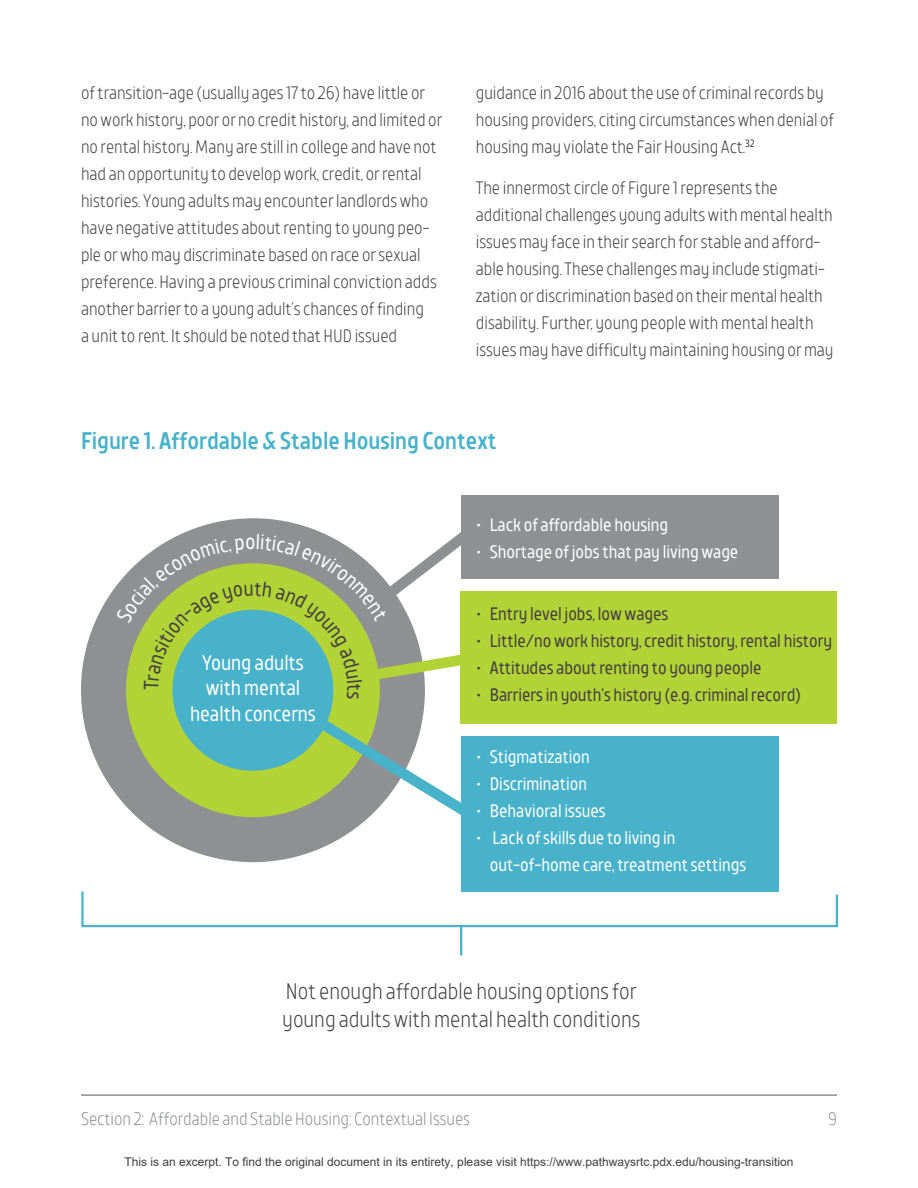
<style>
.page{position:relative;width:918px;height:1188px;background:#fff}
.page>*{position:absolute;margin:0;border:0;box-sizing:border-box;transform-origin:0 0}
.heading{font:500 24px "TT Teds";color:#47b2ca}
.main_-_subsequent_pa{font:300 22.5px/28.5px "TT Teds";color:#414042}
.main_-_subsequent_pa-2{font:21px/25.5px "TT Teds";color:#fff;text-align:center}
.main_-_subsequent_pa-3{font:300 18px/27px "TT Teds";color:#414042}
.t1{font:18px/27px "TT Teds";color:#fff}
.t2{font:18px "TT Teds";color:#414042}
.t3{font:300 18px "TT Teds";color:#8e9092}
.t4{font:12px "Arial";color:#404040}
</style>
<div class="page">
<div style="left:81px;top:518px;width:344px;height:344px;background:#8e9092;border-radius:50%"></div>
<div style="left:461px;top:495px;width:317px;height:84px;background:#8e9092"></div>
<div style="left:461px;top:591px;width:376px;height:133px;background:#b3d235"></div>
<div style="left:461px;top:736px;width:317px;height:156px;background:#47b2ca"></div>
<svg style="left:81px;top:889px;width:757px;height:39px"></svg>
<hr style="left:460px;top:926px;width:2px;height:29px;background:#47b2ca">
<div style="left:126px;top:563px;width:254px;height:254px;background:#b3d235;border-radius:50%"></div>
<svg style="left:307px;top:709px;width:154px;height:119px"></svg>
<div style="left:172px;top:610px;width:161px;height:161px;background:#47b2ca;border-radius:50%"></div>
<hr style="left:81px;top:1094px;width:756px;height:2px;background:#8e9092">
<svg style="left:116px;top:518px;width:345px;height:181px"></svg>
<p class="main_-_subsequent_pa-3" style="left:81px;top:79px;width:363px">of transition-age (usually ages 17 to 26) have little or no work history, poor or no credit history, and limited or no rental history. Many are still in college and have not had an opportunity to develop work, credit, or rental histories. Young adults may encounter landlords who have negative attitudes about renting to young peo&shy;ple or who may discriminate based on race or sexual preference. Having a previous criminal conviction adds another barrier to a young adult’s chances of finding<br>a unit to rent. It should be noted that HUD issued</p>
<p class="main_-_subsequent_pa-3" style="left:476px;top:79px;width:360px">guidance in 2016 about the use of criminal records by housing providers, citing circumstances when denial of housing may violate the Fair Housing Act.<sup>32</sup></p>
<p class="main_-_subsequent_pa-3" style="left:476px;top:174px;width:359px">The innermost circle of Figure 1 represents the additional challenges young adults with mental health issues may face in their search for stable and afford&shy;able housing. These challenges may include stigmati&shy;zation or discrimination based on their mental health disability. Further, young people with mental health issues may have difficulty maintaining housing or may</p>
<p class="heading" style="left:81px;top:425px;width:417px">Figure 1. Affordable &amp; Stable Housing Context</p>
<p class="main_-_subsequent_pa-2" style="left:190px;top:650px;width:127px">Young adults with mental health concerns</p>
<p class="t1" style="left:476px;top:511px;width:193px">• Lack of affordable housing</p>
<p class="t1" style="left:476px;top:538px;width:264px">• Shortage of jobs that pay living wage</p>
<p class="t2" style="left:476px;top:603px;width:194px">• Entry level jobs, low wages</p>
<p class="t2" style="left:476px;top:630px;width:357px">• Little/no work history, credit history, rental history</p>
<p class="t2" style="left:476px;top:657px;width:287px">• Attitudes about renting to young people</p>
<p class="t2" style="left:476px;top:684px;width:326px">• Barriers in youth’s history (e.g. criminal record)</p>
<p class="t1" style="left:476px;top:744px;width:115px">• Stigmatization</p>
<p class="t1" style="left:476px;top:771px;width:112px">• Discrimination</p>
<p class="t1" style="left:476px;top:798px;width:131px">• Behavioral issues</p>
<p class="t1" style="left:490px;top:825px;width:258px;text-indent:-14px">• Lack of skills due to living in out-of-home care, treatment settings</p>
<p class="main_-_subsequent_pa" style="left:282px;top:977px;width:359px">Not enough affordable housing options for young adults with mental health conditions</p>
<p class="t3" style="left:81px;top:1108px;width:391px">Section 2: Affordable and Stable Housing: Contextual Issues</p>
<p class="t3" style="left:828px;top:1108px;width:10px">9</p>
<p class="t4" style="left:125px;top:1154px;width:670px">This is an excerpt. To find the original document in its entirety, please visit https://www.pathwaysrtc.pdx.edu/housing-transition</p>
</div>
